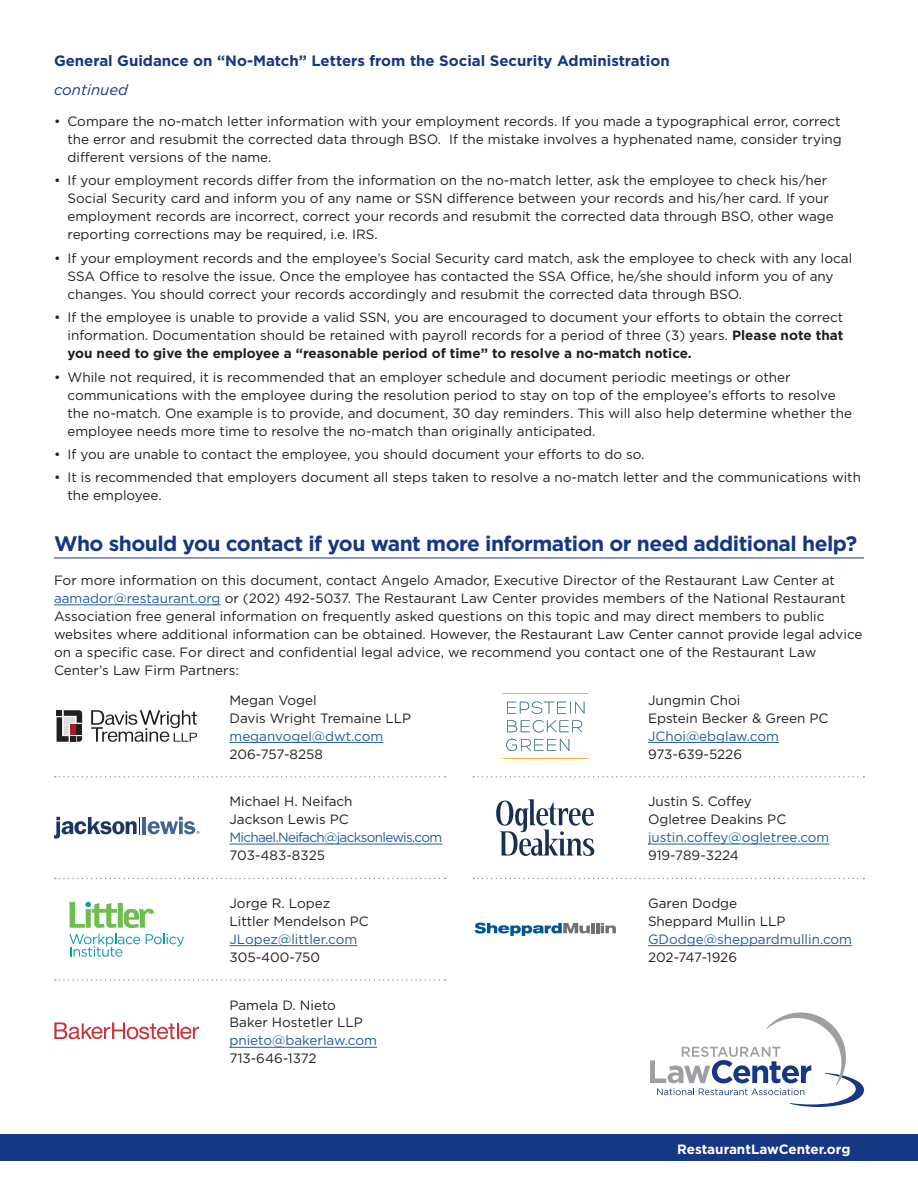
<style>
.page{position:relative;width:918px;height:1188px;background:#fff}
.page>*{position:absolute;margin:0;border:0;box-sizing:border-box;transform-origin:0 0}
.t1{font:700 21px "Gotham";letter-spacing:-.025em;color:#163784}
.t2{font:700 15px "Gotham";color:#163784}
.t3{font:italic 15px "Gotham";color:#163784}
.t4{font:13.5px/18px "Gotham";color:#231f20}
.t5{font:13.5px "Gotham";color:#215e9e}
.t6{font:13.5px "Gotham";letter-spacing:-.05em;color:#215e9e}
.t7{font:700 13.5px "Gotham";color:#fff}
.s1{font-weight:700}
.s2{color:#215e9e}
</style>
<div class="page">
<hr style="left:54px;top:558px;width:810px;height:1px;background:#163784">
<hr style="left:54px;top:605px;width:167px;height:1px;background:#215e9e">
<hr style="left:230px;top:742px;width:153px;height:1px;background:#215e9e">
<div style="left:0;top:1134px;width:918px;height:27px;background:#163784"></div>
<hr style="left:648px;top:742px;width:131px;height:1px;background:#215e9e">
<svg style="left:507px;top:701px;width:77px;height:13px"></svg>
<svg style="left:506px;top:720px;width:76px;height:31px"></svg>
<hr style="left:503px;top:758px;width:85px;height:1px;background:#f6b125">
<hr style="left:503px;top:693px;width:85px;height:1px;background:#f6b125">
<hr style="left:230px;top:844px;width:212px;height:1px;background:#215e9e">
<hr style="left:143px;top:817px;width:3px;height:17px;background:#446492">
<svg style="left:54px;top:817px;width:86px;height:22px"></svg>
<svg style="left:148px;top:817px;width:52px;height:17px"></svg>
<hr style="left:648px;top:844px;width:181px;height:1px;background:#215e9e">
<svg style="left:496px;top:799px;width:98px;height:57px"></svg>
<svg style="left:57px;top:710px;width:25px;height:32px"></svg>
<svg style="left:91px;top:710px;width:106px;height:32px"></svg>
<svg style="left:650px;top:1012px;width:214px;height:95px"></svg>
<svg style="left:55px;top:776px;width:391px;height:2px"></svg>
<svg style="left:55px;top:878px;width:391px;height:1px"></svg>
<svg style="left:55px;top:979px;width:391px;height:2px"></svg>
<svg style="left:473px;top:776px;width:391px;height:2px"></svg>
<svg style="left:473px;top:878px;width:391px;height:1px"></svg>
<hr style="left:230px;top:945px;width:127px;height:1px;background:#215e9e">
<svg style="left:146px;top:934px;width:38px;height:12px"></svg>
<svg style="left:69px;top:934px;width:71px;height:23px"></svg>
<div style="left:118px;top:903px;width:5px;height:25px;background:#6dbe4c"></div>
<svg style="left:124px;top:909px;width:30px;height:19px"></svg>
<svg style="left:70px;top:902px;width:47px;height:26px"></svg>
<hr style="left:648px;top:945px;width:204px;height:1px;background:#215e9e">
<svg style="left:475px;top:923px;width:115px;height:13px"></svg>
<hr style="left:591px;top:923px;width:4px;height:10px;background:#727074">
<svg style="left:596px;top:923px;width:20px;height:10px"></svg>
<hr style="left:230px;top:1047px;width:147px;height:1px;background:#215e9e">
<svg style="left:54px;top:1022px;width:145px;height:17px"></svg>
<p class="t2" style="left:54px;top:52px;width:617px">General Guidance on “No-Match” Letters from the Social Security Administration</p>
<p class="t3" style="left:54px;top:82px;width:76px">continued</p>
<p class="t4" style="left:68px;top:112px;width:776px;text-align:justify;text-indent:-14px">• Compare the no-match letter information with your employment records. If you made a typographical error, correct the error and resubmit the corrected data through BSO. If the mistake involves a hyphenated name, consider trying different versions of the name.</p>
<p class="t4" style="left:68px;top:171px;width:768px;text-indent:-14px">• If your employment records differ from the information on the no-match letter, ask the employee to check his/her Social Security card and inform you of any name or SSN difference between your records and his/her card. If your employment records are incorrect, correct your records and resubmit the corrected data through BSO, other wage reporting corrections may be required, i.e. IRS.</p>
<p class="t4" style="left:68px;top:249px;width:786px;text-indent:-14px">• If your employment records and the employee’s Social Security card match, ask the employee to check with any local<br>SSA Office to resolve the issue. Once the employee has contacted the SSA Office, he/she should inform you of any changes. You should correct your records accordingly and resubmit the corrected data through BSO.</p>
<p class="t4" style="left:68px;top:308px;width:777px;text-align:justify;text-indent:-14px">• If the employee is unable to provide a valid SSN, you are encouraged to document your efforts to obtain the correct information. Documentation should be retained with payroll records for a period of three (3) years. <span class="s1">Please note that you need to give the employee a “reasonable period of time” to resolve a no-match notice.</span></p>
<p class="t4" style="left:68px;top:368px;width:786px;text-indent:-14px">• While not required, it is recommended that an employer schedule and document periodic meetings or other communications with the employee during the resolution period to stay on top of the employee’s efforts to resolve the no-match. One example is to provide, and document, 30 day reminders. This will also help determine whether the employee needs more time to resolve the no-match than originally anticipated.</p>
<p class="t4" style="left:54px;top:445px;width:592px">• If you are unable to contact the employee, you should document your efforts to do so.</p>
<p class="t4" style="left:68px;top:468px;width:795px;text-indent:-14px">• It is recommended that employers document all steps taken to resolve a no-match letter and the communications with the employee.</p>
<h1 class="t1" style="left:54px;top:531px;width:805px">Who should you contact if you want more information or need additional help?</h1>
<p class="t4" style="left:54px;top:571px;width:810px">For more information on this document, contact Angelo Amador, Executive Director of the Restaurant Law Center at <span class="s2">aamador@restaurant.org</span> or (202) 492-5037. The Restaurant Law Center provides members of the National Restaurant Association free general information on frequently asked questions on this topic and may direct members to public websites where additional information can be obtained. However, the Restaurant Law Center cannot provide legal advice on a specific case. For direct and confidential legal advice, we recommend you contact one of the Restaurant Law Center’s Law Firm Partners:</p>
<p class="t4" style="left:230px;top:691px;width:183px">Megan Vogel<br>Davis Wright Tremaine LLP</p>
<p class="t5" style="left:230px;top:728px;width:155px">meganvogel@dwt.com</p>
<p class="t4" style="left:230px;top:745px;width:95px">206-757-8258</p>
<p class="t4" style="left:648px;top:691px;width:182px">Jungmin Choi<br>Epstein Becker &amp; Green PC</p>
<p class="t5" style="left:648px;top:728px;width:133px">JChoi@ebglaw.com</p>
<p class="t4" style="left:648px;top:745px;width:96px">973-639-5226</p>
<p class="t4" style="left:230px;top:792px;width:125px">Michael H. Neifach<br>Jackson Lewis PC</p>
<p class="t6" style="left:230px;top:830px;width:214px">Michael.Neifach@jacksonlewis.com</p>
<p class="t4" style="left:230px;top:846px;width:97px">703-483-8325</p>
<p class="t4" style="left:230px;top:894px;width:141px">Jorge R. Lopez<br>Littler Mendelson PC</p>
<p class="t5" style="left:230px;top:932px;width:129px">JLopez@littler.com</p>
<p class="t4" style="left:230px;top:948px;width:92px">305-400-750</p>
<p class="t4" style="left:230px;top:995px;width:135px">Pamela D. Nieto<br>Baker Hostetler LLP</p>
<p class="t5" style="left:230px;top:1033px;width:149px">pnieto@bakerlaw.com</p>
<p class="t4" style="left:230px;top:1049px;width:89px">713-646-1372</p>
<p class="t4" style="left:648px;top:792px;width:140px">Justin S. Coffey<br>Ogletree Deakins PC</p>
<p class="t5" style="left:648px;top:830px;width:183px">justin.coffey@ogletree.com</p>
<p class="t4" style="left:648px;top:846px;width:92px">919-789-3224</p>
<p class="t4" style="left:648px;top:894px;width:139px">Garen Dodge<br>Sheppard Mullin LLP</p>
<p class="t5" style="left:648px;top:932px;width:206px">GDodge@sheppardmullin.com</p>
<p class="t4" style="left:648px;top:948px;width:91px">202-747-1926</p>
<p class="t7" style="left:677px;top:1141px;width:175px">RestaurantLawCenter.org</p>
</div>
